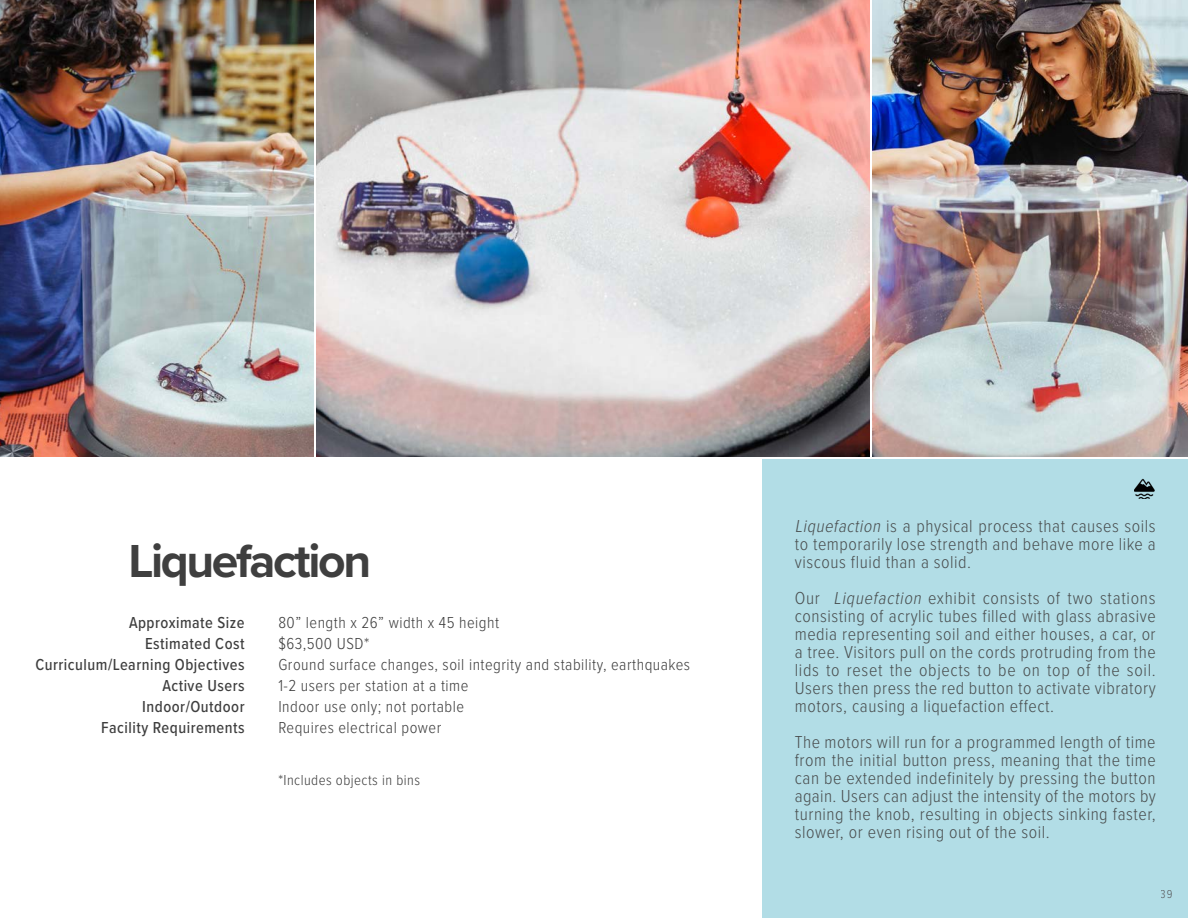
<style>
.page{position:relative;width:1188px;height:918px;background:#fff}
.page>*{position:absolute;margin:0;border:0;box-sizing:border-box;transform-origin:0 0}
.t1{font:700 48px "Proxima Nova";letter-spacing:-.05em;color:#3f3f3f}
.t2{font:300 18px/18px "Proxima Nova Cond";letter-spacing:.03em;color:#3e3e3e;text-align:justify}
.t3{font:300 16.5px "Proxima Nova Cond";letter-spacing:.03em;color:#3e3e3e}
.t4{font:500 16.5px "Proxima Nova Cond";letter-spacing:.03em;color:#3e3e3e}
.t5{font:300 15px "Proxima Nova Cond";letter-spacing:.03em;color:#3e3e3e}
.t6{font:300 12px "Proxima Nova Cond";color:#57585a}
.s1{font-style:italic}
</style>
<div class="page">
<div style="left:762px;top:459px;width:426px;height:459px;background:#b2dde6"></div>
<img style="left:317px;top:0;width:552px;height:456px">
<img style="left:873px;top:0;width:315px;height:456px">
<img style="left:0;top:0;width:313px;height:456px">
<img style="left:1134px;top:478px;width:21px;height:21px">
<p class="t1" style="left:128px;top:525px;width:244px">Liquefaction</p>
<p class="t4" style="left:129px;top:610px;width:117px">Approximate Size</p>
<p class="t4" style="left:145px;top:631px;width:101px">Estimated Cost</p>
<p class="t4" style="left:35px;top:652px;width:211px">Curriculum/Learning Objectives</p>
<p class="t4" style="left:162px;top:673px;width:84px">Active Users</p>
<p class="t4" style="left:142px;top:694px;width:104px">Indoor/Outdoor</p>
<p class="t4" style="left:101px;top:715px;width:145px">Facility Requirements</p>
<p class="t3" style="left:278px;top:610px;width:222px">80” length x 26” width x 45 height</p>
<p class="t3" style="left:278px;top:631px;width:92px">$63,500 USD*</p>
<p class="t3" style="left:278px;top:652px;width:413px">Ground surface changes, soil integrity and stability, earthquakes</p>
<p class="t3" style="left:278px;top:673px;width:192px">1-2 users per station at a time</p>
<p class="t3" style="left:278px;top:694px;width:187px">Indoor use only; not portable</p>
<p class="t3" style="left:278px;top:715px;width:164px">Requires electrical power</p>
<p class="t5" style="left:278px;top:769px;width:143px">*Includes objects in bins</p>
<p class="t2" style="left:795px;top:517px;width:362px"><span class="s1">Liquefaction</span> is a physical process that causes soils to temporarily lose strength and behave more like a viscous fluid than a solid.</p>
<p class="t2" style="left:795px;top:589px;width:363px">Our <span class="s1">Liquefaction</span> exhibit consists of two stations consisting of acrylic tubes filled with glass abrasive media representing soil and either houses, a car, or a tree. Visitors pull on the cords protruding from the lids to reset the objects to be on top of the soil.<br>Users then press the red button to activate vibratory motors, causing a liquefaction effect.</p>
<p class="t2" style="left:795px;top:733px;width:363px">The motors will run for a programmed length of time from the initial button press, meaning that the time can be extended indefinitely by pressing the button again. Users can adjust the intensity of the motors by turning the knob, resulting in objects sinking faster, slower, or even rising out of the soil.</p>
<p class="t6" style="left:1161px;top:885px;width:13px">39</p>
</div>
